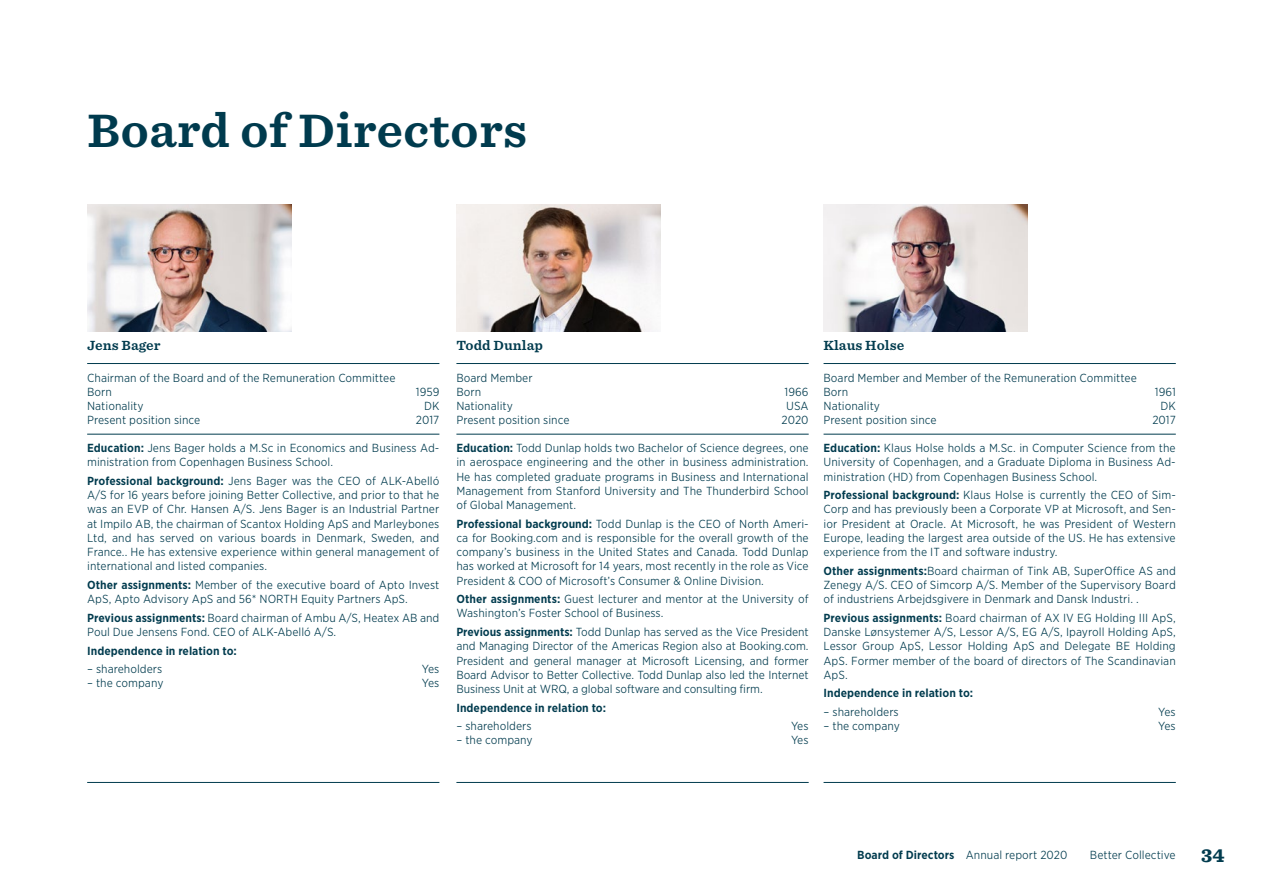
<style>
.page{position:relative;width:1263px;height:893px;background:#fff}
.page>*{position:absolute;margin:0;border:0;box-sizing:border-box;transform-origin:0 0}
.t1{font:700 45px "Sentinel S Sm";color:#003b4e}
.t2{font:900 18px "Sentinel S Sm";color:#003b4e}
.t3{font:700 12.75px "Sentinel S Sm";color:#003b4e}
.t4{font:300 11.25px/14.2px "Gotham Narrow S Sm";color:#003b4e;text-align:justify}
.t5{font:700 11.25px "Gotham Narrow S Sm";color:#003b4e}
.s1{font-weight:700}
.s2{font-weight:300}
</style>
<div class="page">
<img style="left:456px;top:204px;width:204px;height:128px">
<img style="left:823px;top:204px;width:205px;height:128px">
<img style="left:87px;top:204px;width:204px;height:128px">
<hr style="left:456px;top:363px;width:353px;height:1px;background:#003b4e">
<hr style="left:456px;top:434px;width:353px;height:1px;background:#003b4e">
<hr style="left:456px;top:782px;width:353px;height:1px;background:#003b4e">
<hr style="left:87px;top:363px;width:352px;height:1px;background:#003b4e">
<hr style="left:87px;top:434px;width:352px;height:1px;background:#003b4e">
<hr style="left:87px;top:782px;width:352px;height:1px;background:#003b4e">
<hr style="left:823px;top:363px;width:353px;height:1px;background:#003b4e">
<hr style="left:823px;top:434px;width:353px;height:1px;background:#003b4e">
<hr style="left:823px;top:782px;width:353px;height:1px;background:#003b4e">
<h1 class="t1" style="left:87px;top:92px;width:442px">Board of Directors</h1>
<p class="t3" style="left:87px;top:335px;width:75px">Jens Bager</p>
<p class="t4" style="left:87px;top:370px;width:310px">Chairman of the Board and of the Remuneration Committee<br>Born</p>
<p class="t4" style="left:416px;top:384px;width:25px">1959</p>
<p class="t4" style="left:87px;top:399px;width:58px">Nationality</p>
<p class="t4" style="left:424px;top:399px;width:17px">DK</p>
<p class="t4" style="left:87px;top:413px;width:115px">Present position since</p>
<p class="t4" style="left:416px;top:413px;width:25px">2017</p>
<p class="t4" style="left:87px;top:441px;width:354px"><span class="s1">Education:</span> Jens Bager holds a M.Sc in Economics and Business Ad&shy;ministration from Copenhagen Business School.</p>
<p class="t4" style="left:87px;top:473px;width:354px"><span class="s1">Professional background:</span> Jens Bager was the CEO of ALK-Abelló A/S for 16 years before joining Better Collective, and prior to that he was an EVP of Chr. Hansen A/S. Jens Bager is an Industrial Partner at Impilo AB, the chairman of Scantox Holding ApS and Marleybones Ltd, and has served on various boards in Denmark, Sweden, and France.. He has extensive experience within general management of international and listed companies.</p>
<p class="t4" style="left:87px;top:577px;width:354px"><span class="s1">Other assignments:</span> Member of the executive board of Apto Invest<br>ApS, Apto Advisory ApS and 56* NORTH Equity Partners ApS.</p>
<p class="t4" style="left:87px;top:610px;width:354px"><span class="s1">Previous assignments:</span> Board chairman of Ambu A/S, Heatex AB and<br>Poul Due Jensens Fond. CEO of ALK-Abelló A/S.</p>
<p class="t5" style="left:87px;top:643px;width:151px">Independence in relation to:</p>
<p class="t4" style="left:87px;top:661px;width:77px">– shareholders</p>
<p class="t4" style="left:422px;top:661px;width:19px">Yes</p>
<p class="t4" style="left:87px;top:676px;width:78px">– the company</p>
<p class="t4" style="left:422px;top:676px;width:19px">Yes</p>
<p class="t3" style="left:456px;top:335px;width:88px">Todd Dunlap</p>
<p class="t4" style="left:456px;top:370px;width:78px">Board Member<br>Born</p>
<p class="t4" style="left:785px;top:384px;width:26px">1966</p>
<p class="t4" style="left:456px;top:399px;width:58px">Nationality</p>
<p class="t4" style="left:786px;top:399px;width:24px">USA</p>
<p class="t4" style="left:456px;top:413px;width:115px">Present position since</p>
<p class="t4" style="left:782px;top:413px;width:29px">2020</p>
<p class="t4" style="left:456px;top:441px;width:354px"><span class="s1">Education:</span> Todd Dunlap holds two Bachelor of Science degrees, one in aerospace engineering and the other in business administration.<br>He has completed graduate programs in Business and International Management from Stanford University and The Thunderbird School of Global Management.</p>
<p class="t4" style="left:456px;top:516px;width:354px"><span class="s1">Professional background:</span> Todd Dunlap is the CEO of North Ameri&shy;ca for Booking.com and is responsible for the overall growth of the company’s business in the United States and Canada. Todd Dunlap has worked at Microsoft for 14 years, most recently in the role as Vice President &amp; COO of Microsoft’s Consumer &amp; Online Division.</p>
<p class="t4" style="left:456px;top:592px;width:354px"><span class="s1">Other assignments:</span> Guest lecturer and mentor at the University of<br>Washington’s Foster School of Business.</p>
<p class="t4" style="left:456px;top:624px;width:354px"><span class="s1">Previous assignments:</span> Todd Dunlap has served as the Vice President and Managing Director of the Americas Region also at Booking.com.<br>President and general manager at Microsoft Licensing, and former Board Advisor to Better Collective. Todd Dunlap also led the Internet Business Unit at WRQ, a global software and consulting firm.</p>
<p class="t5" style="left:456px;top:700px;width:151px">Independence in relation to:</p>
<p class="t4" style="left:456px;top:718px;width:77px">– shareholders</p>
<p class="t4" style="left:791px;top:718px;width:19px">Yes</p>
<p class="t4" style="left:456px;top:733px;width:78px">– the company</p>
<p class="t4" style="left:791px;top:733px;width:19px">Yes</p>
<p class="t3" style="left:823px;top:335px;width:82px">Klaus Holse</p>
<p class="t4" style="left:823px;top:370px;width:315px">Board Member and Member of the Remuneration Committee<br>Born</p>
<p class="t4" style="left:1155px;top:384px;width:22px">1961</p>
<p class="t4" style="left:823px;top:399px;width:58px">Nationality</p>
<p class="t4" style="left:1160px;top:399px;width:17px">DK</p>
<p class="t4" style="left:823px;top:413px;width:115px">Present position since</p>
<p class="t4" style="left:1152px;top:413px;width:25px">2017</p>
<p class="t4" style="left:823px;top:441px;width:354px"><span class="s1">Education:</span> Klaus Holse holds a M.Sc. in Computer Science from the University of Copenhagen, and a Graduate Diploma in Business Ad&shy;ministration (HD) from Copenhagen Business School.</p>
<p class="t4" style="left:823px;top:488px;width:354px"><span class="s1">Professional background:</span> Klaus Holse is currently the CEO of Sim-Corp and has previously been a Corporate VP at Microsoft, and Sen&shy;ior President at Oracle. At Microsoft, he was President of Western Europe, leading the largest area outside of the US. He has extensive experience from the IT and software industry.</p>
<p class="t4" style="left:823px;top:563px;width:354px"><span class="s1">Other assignments:</span>Board chairman of Tink AB, SuperOffice AS and Zenegy A/S. CEO of Simcorp A/S. Member of the Supervisory Board of industriens Arbejdsgivere in Denmark and Dansk Industri. .</p>
<p class="t4" style="left:823px;top:610px;width:354px"><span class="s1">Previous assignments:</span> Board chairman of AX IV EG Holding III ApS, Danske Lønsystemer A/S, Lessor A/S, EG A/S, Ipayroll Holding ApS, Lessor Group ApS, Lessor Holding ApS and Delegate BE Holding ApS. Former member of the board of directors of The Scandinavian ApS.</p>
<p class="t5" style="left:823px;top:686px;width:151px">Independence in relation to:</p>
<p class="t4" style="left:823px;top:704px;width:77px">– shareholders</p>
<p class="t4" style="left:1158px;top:704px;width:19px">Yes</p>
<p class="t4" style="left:823px;top:718px;width:78px">– the company</p>
<p class="t4" style="left:1158px;top:718px;width:19px">Yes</p>
<p class="t5" style="left:857px;top:848px;width:212px">Board of Directors <span class="s2">Annual report 2020</span></p>
<p class="t4" style="left:1090px;top:848px;width:87px">Better Collective</p>
<h2 class="t2" style="left:1201px;top:840px;width:25px">34</h2>
</div>
